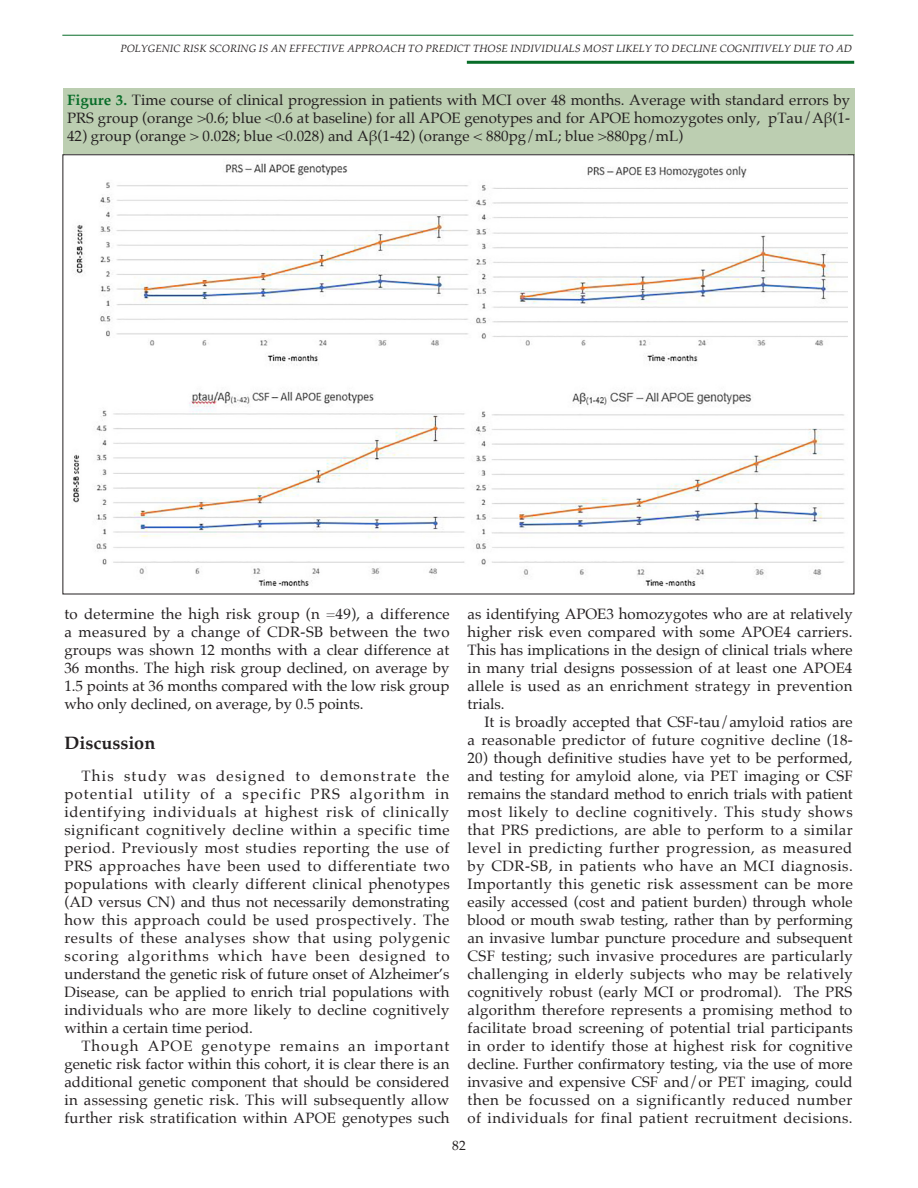
<style>
.page{position:relative;width:918px;height:1188px;background:#fff}
.page>*{position:absolute;margin:0;border:0;box-sizing:border-box;transform-origin:0 0}
._04_TITRE1{font:700 18px "Palatino";color:#231f20}
.t1{font:15px/18px "Palatino Roman 2";letter-spacing:.015em;color:#231f20;text-align:justify}
.t2{font:15px/18px "Palatino";color:#231f20}
.t3{font:13.5px "Palatino Roman 2";color:#231f20}
._01_GRAND_TITRE{font:italic 10.5px "Palatino";color:#231f20}
.s1{font-weight:700;color:#086c28}
.s2{font-family:"Palatino Roman 2"}
</style>
<div class="page">
<div style="left:63px;top:88px;width:791px;height:67px;background:#bcceb1"></div>
<img style="left:73px;top:163px;width:775px;height:423px">
<hr style="left:62px;top:35px;width:791px;height:1px;background:#086c28">
<hr style="left:467px;top:61px;width:387px;height:3px;background:#086c28">
<p class="_01_GRAND_TITRE" style="left:120px;top:40px;width:733px">POLYGENIC RISK SCORING IS AN EFFECTIVE APPROACH TO PREDICT THOSE INDIVIDUALS MOST LIKELY TO DECLINE COGNITIVELY DUE TO AD</p>
<p class="t2" style="left:67px;top:90px;width:784px"><span class="s1">Figure 3.</span> <span class="s2">Time course of clinical progression in patients with MCI over 48 months. Average with standard errors by<br></span>PRS group (orange &gt;0.6; blue &lt;0.6 at baseline) for all APOE genotypes and for APOE homozygotes only, pTau/Aβ(1-</p>
<p class="t2" style="left:67px;top:126px;width:618px">42) group (orange &gt; 0.028; blue &lt;0.028) and Aβ(1-42) (orange &lt; 880pg/mL; blue &gt;880pg/mL)</p>
<p class="t1" style="left:64px;top:605px;width:387px">to determine the high risk group (n =49), a difference a measured by a change of CDR-SB between the two groups was shown 12 months with a clear difference at 36 months. The high risk group declined, on average by 1.5 points at 36 months compared with the low risk group who only declined, on average, by 0.5 points.</p>
<p class="_04_TITRE1" style="left:64px;top:728px;width:92px">Discussion</p>
<p class="t1" style="left:64px;top:766px;width:387px;text-indent:17px">This study was designed to demonstrate the potential utility of a specific PRS algorithm in identifying individuals at highest risk of clinically significant cognitively decline within a specific time period. Previously most studies reporting the use of PRS approaches have been used to differentiate two populations with clearly different clinical phenotypes (AD versus CN) and thus not necessarily demonstrating how this approach could be used prospectively. The results of these analyses show that using polygenic scoring algorithms which have been designed to understand the genetic risk of future onset of Alzheimer’s Disease, can be applied to enrich trial populations with individuals who are more likely to decline cognitively within a certain time period.</p>
<p class="t1" style="left:64px;top:1036px;width:387px;text-indent:17px">Though APOE genotype remains an important genetic risk factor within this cohort, it is clear there is an additional genetic component that should be considered in assessing genetic risk. This will subsequently allow further risk stratification within APOE genotypes such</p>
<p class="t1" style="left:468px;top:605px;width:387px">as identifying APOE3 homozygotes who are at relatively higher risk even compared with some APOE4 carriers.<br>This has implications in the design of clinical trials where in many trial designs possession of at least one APOE4 allele is used as an enrichment strategy in prevention trials.</p>
<p class="t1" style="left:468px;top:713px;width:387px;text-align:right">It is broadly accepted that CSF-tau/amyloid ratios are<br>a reasonable predictor of future cognitive decline (18-</p>
<p class="t1" style="left:468px;top:749px;width:387px">20) though definitive studies have yet to be performed, and testing for amyloid alone, via PET imaging or CSF remains the standard method to enrich trials with patient most likely to decline cognitively. This study shows that PRS predictions, are able to perform to a similar level in predicting further progression, as measured by CDR-SB, in patients who have an MCI diagnosis.<br>Importantly this genetic risk assessment can be more easily accessed (cost and patient burden) through whole blood or mouth swab testing, rather than by performing an invasive lumbar puncture procedure and subsequent CSF testing; such invasive procedures are particularly challenging in elderly subjects who may be relatively cognitively robust (early MCI or prodromal). The PRS algorithm therefore represents a promising method to facilitate broad screening of potential trial participants in order to identify those at highest risk for cognitive decline. Further confirmatory testing, via the use of more invasive and expensive CSF and/or PET imaging, could then be focussed on a significantly reduced number of individuals for final patient recruitment decisions.</p>
<p class="t3" style="left:452px;top:1134px;width:15px">82</p>
</div>
